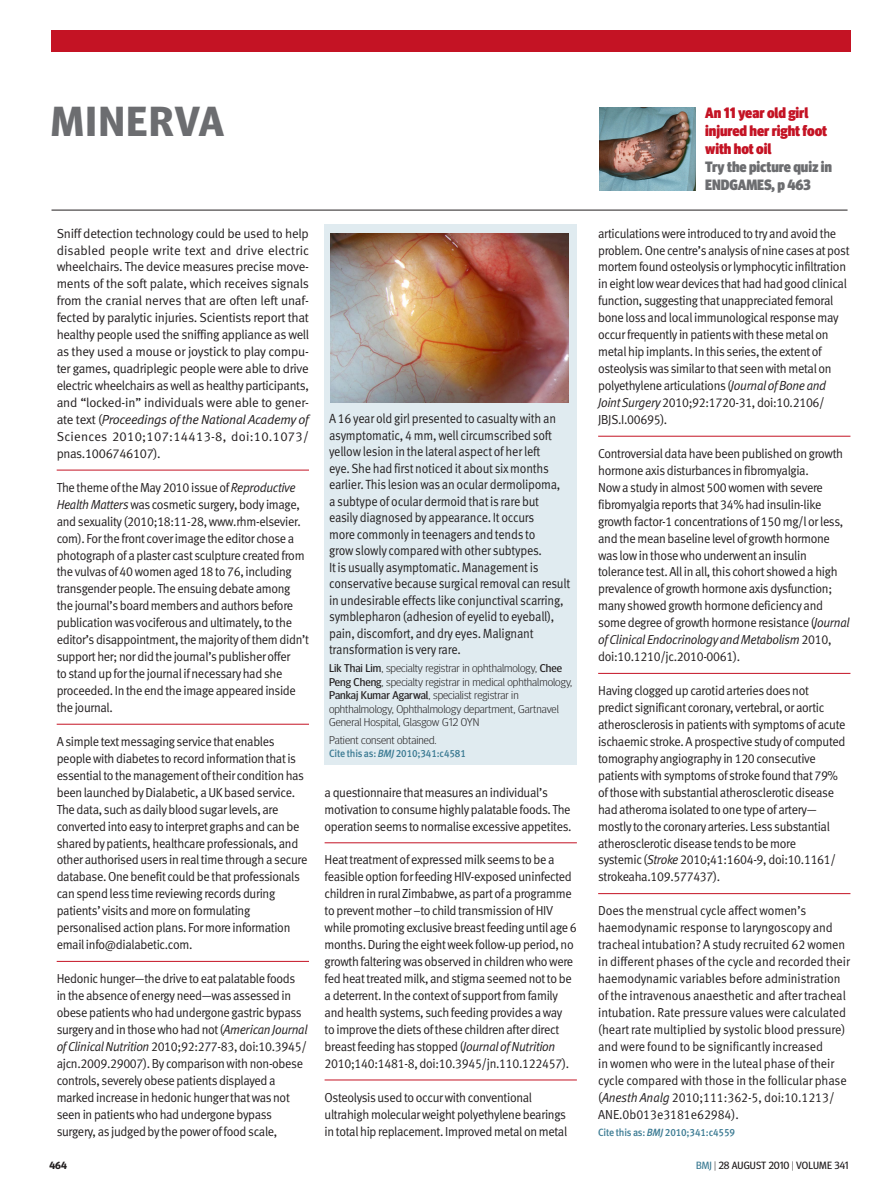
<style>
.page{position:relative;width:893px;height:1191px;background:#fff}
.page>*{position:absolute;margin:0;border:0;box-sizing:border-box;transform-origin:0 0}
.t1{font:700 42px "Meta Headline OT";letter-spacing:.04em;color:#6c6d70}
.section_blurb{font:900 15px/18px "Meta Headline OT";letter-spacing:-.005em;color:#c41324;scale:.95 1}
.section_blurb-2{font:900 15px/18px "Meta Headline OT";letter-spacing:-.005em;color:#6c6d70;scale:.95 1}
.citation{font:13.35px/16.5px "Meta Pro Normal";letter-spacing:-.02em;color:#231f20;scale:.91 1}
.sans_text__minerva{font:13.05px/17px "Meta Normal LF";letter-spacing:-.025em;color:#231f20;scale:.95 1}
.body_3_col{font:13.05px/17px "Meta Normal LF";letter-spacing:.015em;color:#231f20;text-align:justify}
.sans_text__minerva-2{font:13.05px/17px "Meta Normal LF";letter-spacing:-.005em;color:#231f20;scale:.95 1}
.letters_minervaauth{font:300 11.25px/13.5px "Meta Headline OT";color:#231f20}
.sans_text__minerva-3{font:10.5px "Meta Medium LF";letter-spacing:-.015em;color:#3c7b93;scale:.95 1}
.citation-2{font:10.5px "Meta Medium LF";letter-spacing:-.015em;color:#3c7b93;scale:.95 1}
.t2{font:10.5px "Meta Headline OT";letter-spacing:.01em;color:#231f20}
.t3{font:700 10.5px "Meta Headline OT";color:#231f20}
.s1{font-style:italic}
.s2{font-weight:400}
.s3{color:#3c7b93}
.s4{font-weight:300}
</style>
<div class="page">
<hr style="left:52px;top:210px;width:795px;height:1px;background:#231f20">
<img style="left:600px;top:108px;width:96px;height:82px">
<div style="left:51px;top:30px;width:799px;height:21px;background:#c41324"></div>
<hr style="left:57px;top:470px;width:252px;height:1px;background:#c41324">
<hr style="left:57px;top:724px;width:252px;height:1px;background:#c41324">
<hr style="left:57px;top:961px;width:252px;height:1px;background:#c41324">
<hr style="left:325px;top:842px;width:252px;height:1px;background:#c41324">
<hr style="left:325px;top:1079px;width:252px;height:1px;background:#c41324">
<hr style="left:598px;top:436px;width:252px;height:1px;background:#c41324">
<hr style="left:598px;top:673px;width:252px;height:1px;background:#c41324">
<hr style="left:598px;top:893px;width:252px;height:1px;background:#c41324">
<div style="left:325px;top:224px;width:252px;height:540px;background:#e0ebf0"></div>
<img style="left:330px;top:234px;width:238px;height:169px">
<p class="t1" style="left:51px;top:96px;width:174px">MINERVA</p>
<p class="body_3_col" style="left:57px;top:224px;width:254px">Sniff detection technology could be used to help disabled people write text and drive electric wheelchairs. The device measures precise move&shy;ments of the soft palate, which receives signals from the cranial nerves that are often left unaf&shy;fected by paralytic injuries. Scientists report that healthy people used the sniffing appliance as well as they used a mouse or joystick to play compu&shy;ter games, quadriplegic people were able to drive electric wheelchairs as well as healthy participants, and “locked-in” individuals were able to gener&shy;ate text (<span class="s1">Proceedings of the National Academy of </span>Sciences 2010;107:14413-8, doi:10.1073/ pnas.1006746107).</p>
<p class="sans_text__minerva" style="left:57px;top:478px;width:267px">The theme of the May 2010 issue of <span class="s1">Reproductive Health Matters</span> was cosmetic surgery, body image, and sexuality (2010;18:11-28, www.rhm-elsevier. com). For the front cover image the editor chose a photograph of a plaster cast sculpture created from the vulvas of 40 women aged 18 to 76, including transgender people. The ensuing debate among the journal’s board members and authors before publication was vociferous and ultimately, to the editor’s disappointment, the majority of them didn’t support her; nor did the journal’s publisher offer<br>to stand up for the journal if necessary had she proceeded. In the end the image appeared inside the journal.</p>
<p class="sans_text__minerva" style="left:57px;top:732px;width:265px">A simple text messaging service that enables people with diabetes to record information that is essential to the management of their condition has been launched by Dialabetic, a UK based service.<br>The data, such as daily blood sugar levels, are converted into easy to interpret graphs and can be shared by patients, healthcare professionals, and other authorised users in real time through a secure database. One benefit could be that professionals can spend less time reviewing records during patients’ visits and more on formulating personalised action plans. For more information email info@dialabetic.com.</p>
<p class="sans_text__minerva" style="left:57px;top:970px;width:266px">Hedonic hunger—the drive to eat palatable foods in the absence of energy need—was assessed in obese patients who had undergone gastric bypass surgery and in those who had not (<span class="s1">American Journal of Clinical Nutrition</span> 2010;92:277-83, doi:10.3945/ ajcn.2009.29007). By comparison with non-obese controls, severely obese patients displayed a marked increase in hedonic hunger that was not seen in patients who had undergone bypass surgery, as judged by the power of food scale,</p>
<p class="citation" style="left:329px;top:409px;width:267px">A 16 year old girl presented to casualty with an asymptomatic, 4 mm, well circumscribed soft yellow lesion in the lateral aspect of her left<br>eye. She had first noticed it about six months earlier. This lesion was an ocular dermolipoma,<br>a subtype of ocular dermoid that is rare but easily diagnosed by appearance. It occurs<br>more commonly in teenagers and tends to<br>grow slowly compared with other subtypes.<br>It is usually asymptomatic. Management is conservative because surgical removal can result in undesirable effects like conjunctival scarring, symblepharon (adhesion of eyelid to eyeball), pain, discomfort, and dry eyes. Malignant transformation is very rare.</p>
<p class="letters_minervaauth" style="left:329px;top:661px;width:245px"><span class="s2">Lik Thai Lim</span>, specialty registrar in ophthalmology, <span class="s2">Chee Peng Cheng</span>, specialty registrar in medical ophthalmology, <span class="s2">Pankaj Kumar Agarwal</span>, specialist registrar in ophthalmology, Ophthalmology department, Gartnavel General Hospital, Glasgow G12 0YN</p>
<p class="letters_minervaauth" style="left:329px;top:733px;width:109px">Patient consent obtained.</p>
<p class="citation-2" style="left:329px;top:747px;width:146px">Cite this as: <span class="s1">BMJ</span> 2010;341:c4581</p>
<p class="sans_text__minerva" style="left:325px;top:783px;width:262px">a questionnaire that measures an individual’s motivation to consume highly palatable foods. The operation seems to normalise excessive appetites.</p>
<p class="sans_text__minerva" style="left:325px;top:851px;width:267px">Heat treatment of expressed milk seems to be a feasible option for feeding HIV-exposed uninfected children in rural Zimbabwe, as part of a programme to prevent mother –to child transmission of HIV while promoting exclusive breast feeding until age 6 months. During the eight week follow-up period, no growth faltering was observed in children who were fed heat treated milk, and stigma seemed not to be a deterrent. In the context of support from family and health systems, such feeding provides a way<br>to improve the diets of these children after direct breast feeding has stopped (<span class="s1">Journal of Nutrition </span>2010;140:1481-8, doi:10.3945/jn.110.122457).</p>
<p class="sans_text__minerva" style="left:325px;top:1088px;width:257px">Osteolysis used to occur with conventional ultrahigh molecular weight polyethylene bearings in total hip replacement. Improved metal on metal</p>
<p class="section_blurb" style="left:705px;top:103px;width:130px">An 11 year old girl injured her right foot with hot oil</p>
<p class="section_blurb-2" style="left:705px;top:157px;width:135px">Try the picture quiz in<br>ENDGAMES, p 463</p>
<p class="sans_text__minerva" style="left:598px;top:224px;width:266px">articulations were introduced to try and avoid the problem. One centre’s analysis of nine cases at post mortem found osteolysis or lymphocytic infiltration in eight low wear devices that had had good clinical function, suggesting that unappreciated femoral bone loss and local immunological response may occur frequently in patients with these metal on metal hip implants. In this series, the extent of osteolysis was similar to that seen with metal on polyethylene articulations (<span class="s1">Journal of Bone and Joint Surgery</span> 2010;92:1720-31, doi:10.2106/ JBJS.I.00695).</p>
<p class="sans_text__minerva" style="left:598px;top:445px;width:266px">Controversial data have been published on growth hormone axis disturbances in fibromyalgia.<br>Now a study in almost 500 women with severe fibromyalgia reports that 34% had insulin-like growth factor-1 concentrations of 150 mg/l or less, and the mean baseline level of growth hormone was low in those who underwent an insulin tolerance test. All in all, this cohort showed a high prevalence of growth hormone axis dysfunction; many showed growth hormone deficiency and some degree of growth hormone resistance (<span class="s1">Journal of Clinical Endocrinology and Metabolism</span> 2010, doi:10.1210/jc.2010-0061).</p>
<p class="sans_text__minerva" style="left:598px;top:682px;width:262px">Having clogged up carotid arteries does not predict significant coronary, vertebral, or aortic atherosclerosis in patients with symptoms of acute ischaemic stroke. A prospective study of computed tomography angiography in 120 consecutive patients with symptoms of stroke found that 79% of those with substantial atherosclerotic disease had atheroma isolated to one type of artery— mostly to the coronary arteries. Less substantial atherosclerotic disease tends to be more<br>systemic (<span class="s1">Stroke</span> 2010;41:1604-9, doi:10.1161/ strokeaha.109.577437).</p>
<p class="sans_text__minerva-2" style="left:598px;top:902px;width:267px">Does the menstrual cycle affect women’s haemodynamic response to laryngoscopy and tracheal intubation? A study recruited 62 women in different phases of the cycle and recorded their haemodynamic variables before administration of the intravenous anaesthetic and after tracheal intubation. Rate pressure values were calculated (heart rate multiplied by systolic blood pressure) and were found to be significantly increased<br>in women who were in the luteal phase of their cycle compared with those in the follicular phase (<span class="s1">Anesth Analg</span> 2010;111:362-5, doi:10.1213/ ANE.0b013e3181e62984).</p>
<p class="sans_text__minerva-3" style="left:598px;top:1125px;width:146px">Cite this as: <span class="s1">BMJ</span> 2010;341:c4559</p>
<p class="t3" style="left:49px;top:1159px;width:19px">464</p>
<p class="t2" style="left:696px;top:1159px;width:154px"><span class="s3">BMJ</span> <span class="s4">|</span> 28 AUGUST 2010 <span class="s4">|</span> VOLUME 341</p>
</div>
